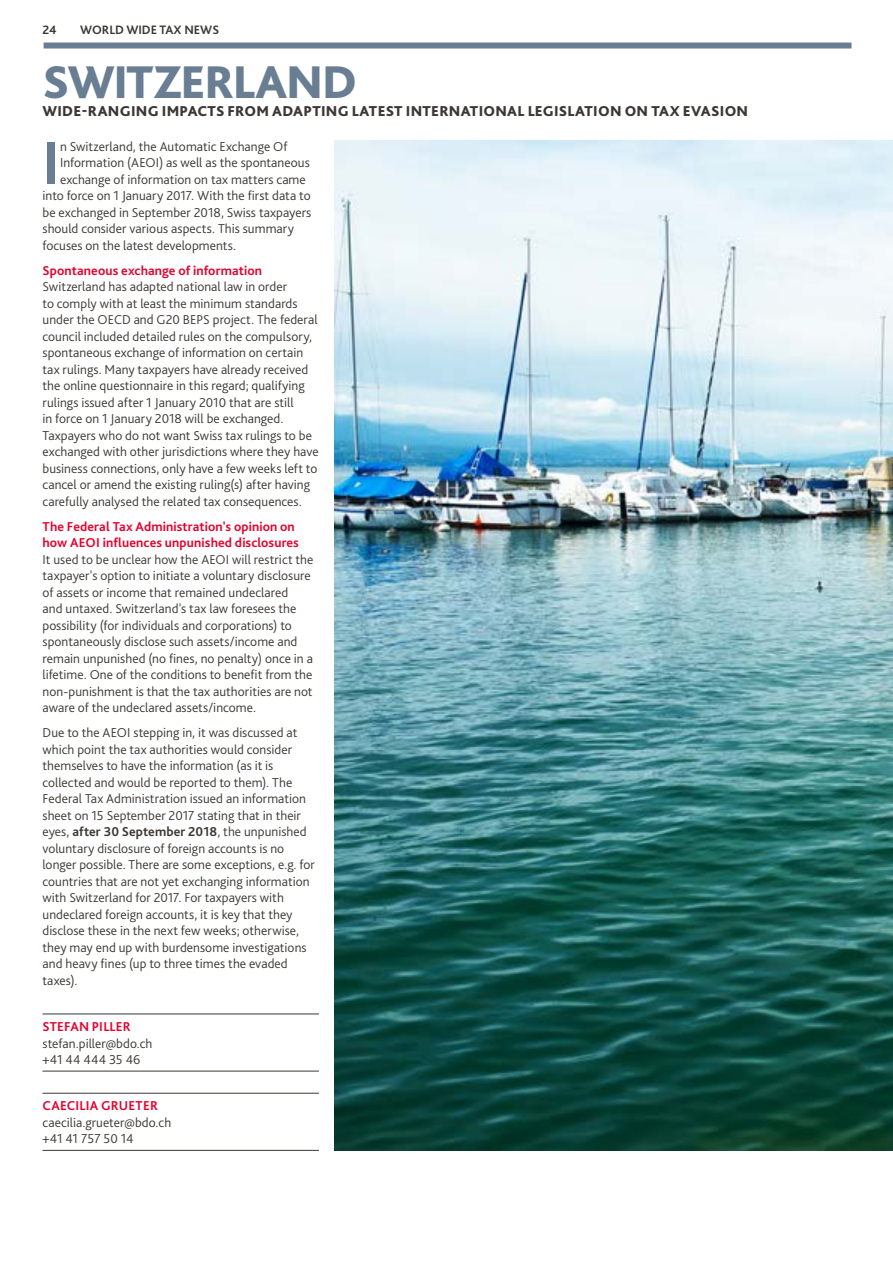
<style>
.page{position:relative;width:893px;height:1263px;background:#fff}
.page>*{position:absolute;margin:0;border:0;box-sizing:border-box;transform-origin:0 0}
.t1{font:700 63.6px "Bliss Pro";color:#697d93}
.t2{font:800 48px "Bliss Pro";letter-spacing:-.025em;color:#697d93}
.t3{font:800 15px "Bliss Pro";letter-spacing:.015em;color:#3c3734}
.t4{font:300 13.5px/16.5px "Bliss Pro";letter-spacing:.005em;color:#3c3734}
.t5{font:700 13.5px/16.5px "Bliss Pro";letter-spacing:.01em;color:#e4032e}
.t6{font:700 12.75px "Bliss Pro";color:#3c3734}
.s1{font-weight:700}
</style>
<div class="page">
<div style="left:44px;top:43px;width:807px;height:6px;background:#697d93"></div>
<hr style="left:43px;top:1013px;width:276px;height:1px;background:#3c3734">
<hr style="left:43px;top:1071px;width:276px;height:1px;background:#3c3734">
<hr style="left:43px;top:1093px;width:276px;height:1px;background:#3c3734">
<hr style="left:43px;top:1150px;width:276px;height:1px;background:#3c3734">
<img style="left:335px;top:141px;width:558px;height:1009px">
<p class="t6" style="left:43px;top:22px;width:16px">24</p>
<p class="t6" style="left:80px;top:22px;width:140px">WORLD WIDE TAX NEWS</p>
<h2 class="t2" style="left:43px;top:52px;width:316px">SWITZERLAND</h2>
<p class="t3" style="left:43px;top:102px;width:707px">WIDE-RANGING IMPACTS FROM ADAPTING LATEST INTERNATIONAL LEGISLATION ON TAX EVASION</p>
<h1 class="t1" style="left:43px;top:123px;width:19px">I</h1>
<p class="t4" style="left:60px;top:138px;width:229px">n Switzerland, the Automatic Exchange Of</p>
<p class="t4" style="left:60px;top:154px;width:251px">Information (AEOI) as well as the spontaneous</p>
<p class="t4" style="left:60px;top:171px;width:247px">exchange of information on tax matters came</p>
<p class="t4" style="left:43px;top:187px;width:270px">into force on 1 January 2017. With the first data to</p>
<p class="t4" style="left:43px;top:204px;width:270px">be exchanged in September 2018, Swiss taxpayers</p>
<p class="t4" style="left:43px;top:220px;width:253px">should consider various aspects. This summary</p>
<p class="t4" style="left:43px;top:237px;width:195px">focuses on the latest developments.</p>
<p class="t5" style="left:43px;top:262px;width:221px">Spontaneous exchange of information</p>
<p class="t4" style="left:43px;top:278px;width:278px">Switzerland has adapted national law in order<br>to comply with at least the minimum standards under the OECD and G20 BEPS project. The federal council included detailed rules on the compulsory, spontaneous exchange of information on certain tax rulings. Many taxpayers have already received the online questionnaire in this regard; qualifying rulings issued after 1 January 2010 that are still<br>in force on 1 January 2018 will be exchanged.<br>Taxpayers who do not want Swiss tax rulings to be exchanged with other jurisdictions where they have business connections, only have a few weeks left to cancel or amend the existing ruling(s) after having carefully analysed the related tax consequences.</p>
<p class="t5" style="left:43px;top:518px;width:258px">The Federal Tax Administration's opinion on how AEOI influences unpunished disclosures</p>
<p class="t4" style="left:43px;top:551px;width:272px">It used to be unclear how the AEOI will restrict the taxpayer's option to initiate a voluntary disclosure of assets or income that remained undeclared<br>and untaxed. Switzerland's tax law foresees the possibility (for individuals and corporations) to spontaneously disclose such assets/income and remain unpunished (no fines, no penalty) once in a lifetime. One of the conditions to benefit from the non-punishment is that the tax authorities are not aware of the undeclared assets/income.</p>
<p class="t4" style="left:43px;top:724px;width:274px">Due to the AEOI stepping in, it was discussed at which point the tax authorities would consider themselves to have the information (as it is collected and would be reported to them). The Federal Tax Administration issued an information sheet on 15 September 2017 stating that in their eyes, <span class="s1">after 30 September 2018</span>, the unpunished voluntary disclosure of foreign accounts is no longer possible. There are some exceptions, e.g. for countries that are not yet exchanging information with Switzerland for 2017. For taxpayers with undeclared foreign accounts, it is key that they disclose these in the next few weeks; otherwise, they may end up with burdensome investigations and heavy fines (up to three times the evaded taxes).</p>
<p class="t5" style="left:43px;top:1018px;width:90px">STEFAN PILLER</p>
<p class="t4" style="left:43px;top:1035px;width:111px">stefan.piller@bdo.ch +41 44 444 35 46</p>
<p class="t5" style="left:43px;top:1097px;width:117px">CAECILIA GRUETER</p>
<p class="t4" style="left:43px;top:1114px;width:130px">caecilia.grueter@bdo.ch +41 41 757 50 14</p>
</div>
